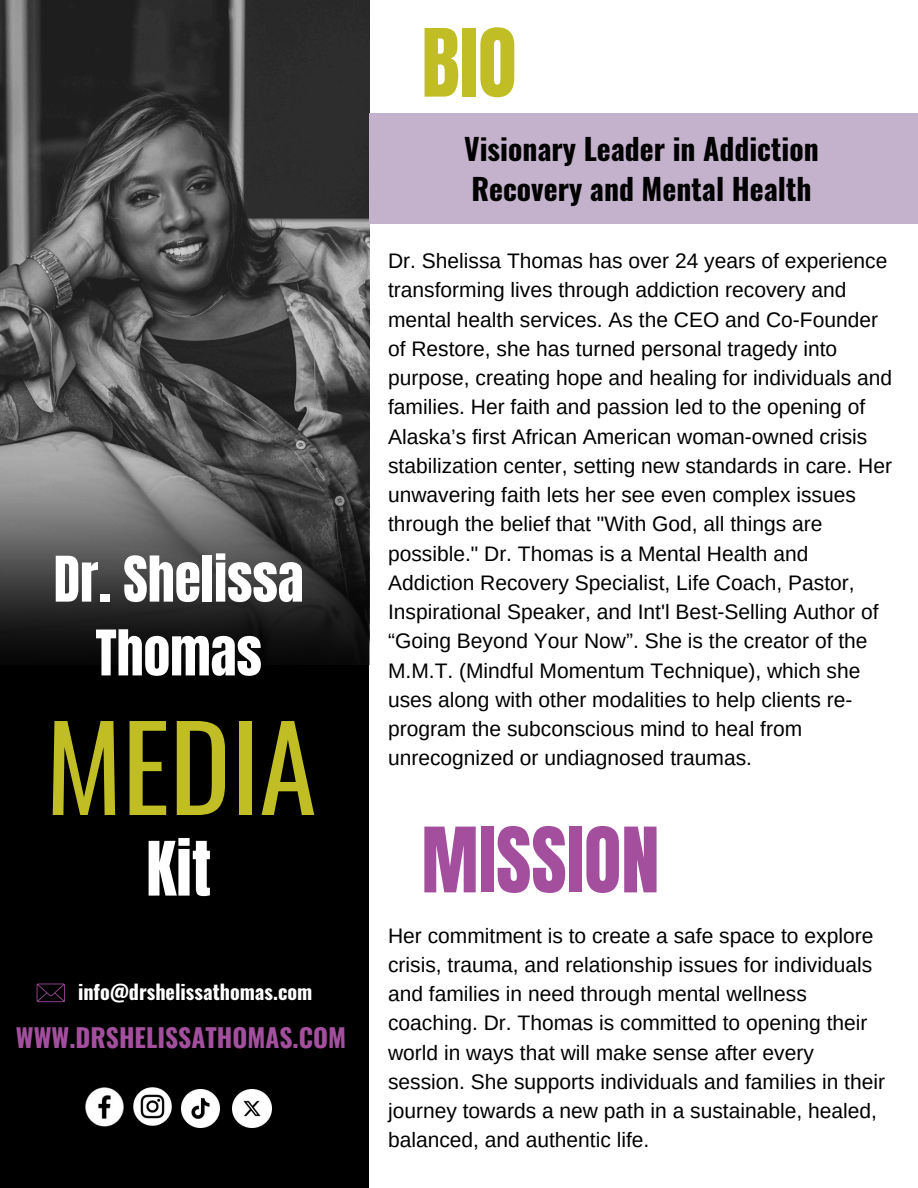
<style>
.page{position:relative;width:918px;height:1188px;background:#fff}
.page>*{position:absolute;margin:0;border:0;box-sizing:border-box;transform-origin:0 0}
.t1{font:115.95px "Oswald";color:#c0be24}
.t2{font:79.95px "Anton";color:#c0be24}
.t3{font:76.65px "Anton";color:#a34f9e}
.t4{font:63.75px "Anton";color:#fff}
.t5{font:53.4px/73.8px "Anton";color:#fff;text-align:center}
.t6{font:700 29.7px/40.5px "Oswald";color:#000}
.t7{font:700 25.5px "Oswald";color:#a34f9e}
.t8{font:21px/29.2px "Arimo";color:#000}
.t9{font:700 20.1px "Oswald";color:#fff}
</style>
<div class="page">
<div style="left:0;top:0;width:369px;height:1188px;background:#000"></div>
<img style="left:0;top:0;width:369px;height:380px">
<img style="left:0;top:380px;width:369px;height:285px">
<svg style="left:37px;top:984px;width:28px;height:18px"></svg>
<img style="left:85px;top:1087px;width:39px;height:40px">
<img style="left:133px;top:1087px;width:39px;height:39px">
<img style="left:181px;top:1090px;width:38px;height:38px">
<img style="left:233px;top:1090px;width:38px;height:38px">
<div style="left:369px;top:113px;width:549px;height:111px;background:#c4b1cc"></div>
<p class="t5" style="left:54px;top:543px;width:251px">Dr. Shelissa<br>Thomas</p>
<p class="t1" style="left:46px;top:677px;width:272px">MEDIA</p>
<p class="t4" style="left:146px;top:823px;width:67px">Kit</p>
<p class="t9" style="left:78px;top:976px;width:236px">info@drshelissathomas.com</p>
<h2 class="t7" style="left:16px;top:1017px;width:332px">WWW.DRSHELISSATHOMAS.COM</h2>
<h5 class="t2" style="left:421px;top:6px;width:97px">BIO</h5>
<p class="t6" style="left:464px;top:127px;width:356px">Visionary Leader in Addiction<br>Recovery and Mental Health</p>
<h6 class="t8" style="left:388px;top:246px;width:506px">Dr. Shelissa Thomas has over 24 years of experience transforming lives through addiction recovery and mental health services. As the CEO and Co-Founder of Restore, she has turned personal tragedy into purpose, creating hope and healing for individuals and families. Her faith and passion led to the opening of Alaska’s first African American woman-owned crisis stabilization center, setting new standards in care. Her unwavering faith lets her see even complex issues through the belief that "With God, all things are possible." Dr. Thomas is a Mental Health and Addiction Recovery Specialist, Life Coach, Pastor, Inspirational Speaker, and Int'l Best-Selling Author of “Going Beyond Your Now”. She is the creator of the M.M.T. (Mindful Momentum Technique), which she uses along with other modalities to help clients re&shy;program the subconscious mind to heal from unrecognized or undiagnosed traumas.</h6>
<h4 class="t3" style="left:421px;top:805px;width:239px">MISSION</h4>
<h2 class="t8" style="left:388px;top:921px;width:498px">Her commitment is to create a safe space to explore crisis, trauma, and relationship issues for individuals and families in need through mental wellness coaching. Dr. Thomas is committed to opening their world in ways that will make sense after every session. She supports individuals and families in their journey towards a new path in a sustainable, healed, balanced, and authentic life.</h2>
</div>
